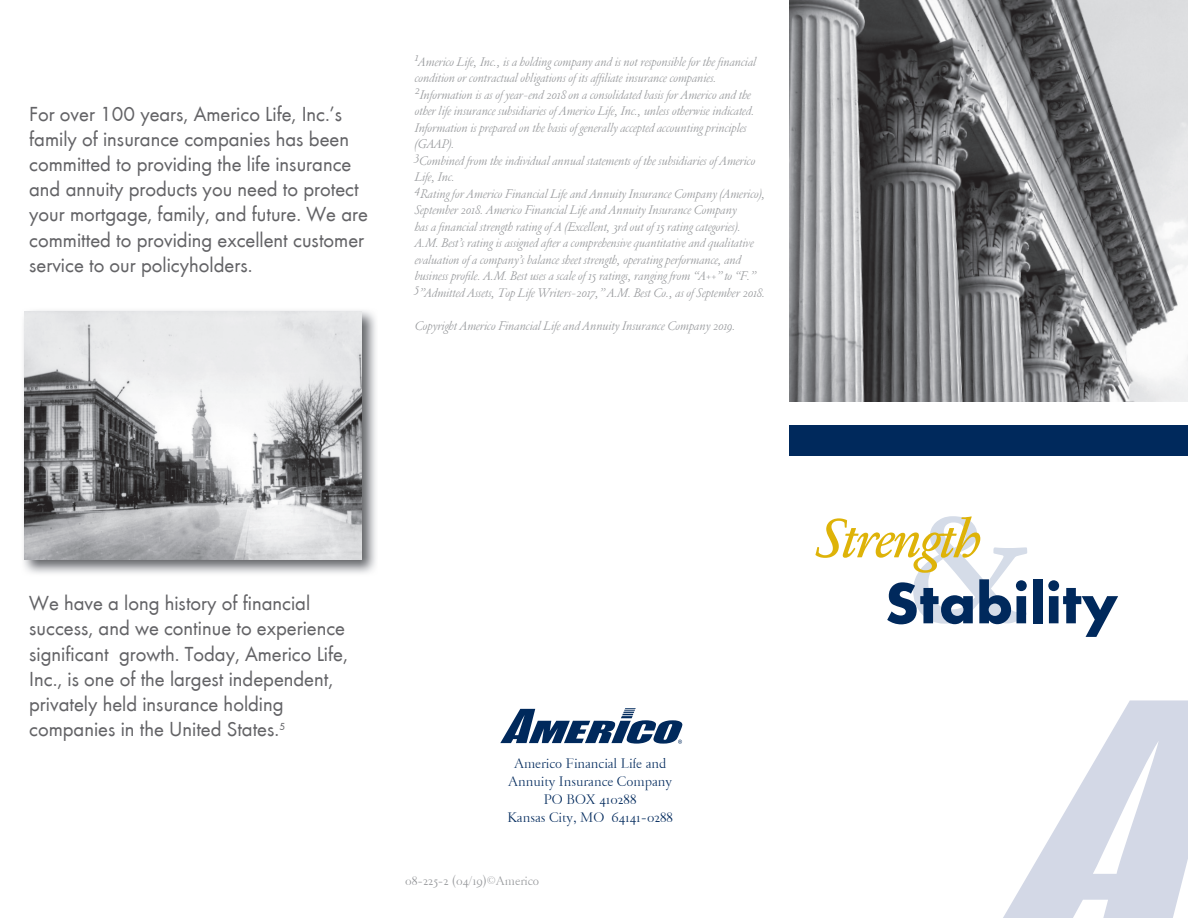
<style>
.page{position:relative;width:1188px;height:918px;background:#fff}
.page>*{position:absolute;margin:0;border:0;box-sizing:border-box;transform-origin:0 0}
.t1{font:600 190.5px "Garamond FB Text";color:#d5dce8;scale:.9 1}
.t2{font:700 60px "Futura T";color:#00295c}
.t3{font:60px "Garamond FB Text Semibld Ital";letter-spacing:-.05em;color:#deb308}
.t4{font:21px/25.2px "Futura T Boo";color:#636366}
.t5{font:300 15px/18px "Garamond FB Text";color:#00295c;text-align:center}
.t6{font:italic 300 13.5px/16.5px "Garamond FB Text";color:#939598}
.t7{font:300 13.5px "Garamond FB Text";color:#939598}
</style>
<div class="page">
<img style="left:790px;top:0;width:398px;height:401px">
<svg style="left:1003px;top:700px;width:185px;height:218px"></svg>
<div style="left:790px;top:425px;width:398px;height:30px;background:#00295c"></div>
<svg style="left:500px;top:708px;width:182px;height:36px"></svg>
<img style="left:23px;top:310px;width:353px;height:264px">
<img style="left:25px;top:312px;width:337px;height:248px">
<p class="t4" style="left:29px;top:101px;width:340px">For over 100 years, Americo Life, Inc.’s family of insurance companies has been committed to providing the life insurance and annuity products you need to protect your mortgage, family, and future. We are committed to providing excellent customer service to our policyholders.</p>
<p class="t6" style="left:415px;top:54px;width:352px">1Americo Life, Inc., is a holding company and is not responsible for the financial condition or contractual obligations of its affiliate insurance companies.<br>2Information is as of year-end 2018 on a consolidated basis for Americo and the other life insurance subsidiaries of Americo Life, Inc., unless otherwise indicated.<br>Information is prepared on the basis of generally accepted accounting principles (GAAP).<br>3Combined from the individual annual statements of the subsidiaries of Americo Life, Inc.<br>4Rating for Americo Financial Life and Annuity Insurance Company (Americo), September 2018. Americo Financial Life and Annuity Insurance Company<br>has a financial strength rating of A (Excellent, 3rd out of 15 rating categories).<br>A.M. Best’s rating is assigned after a comprehensive quantitative and qualitative evaluation of a company’s balance sheet strength, operating performance, and business profile. A.M. Best uses a scale of 15 ratings, ranging from “A++” to “F.” 5”Admitted Assets, Top Life Writers-2017,” A.M. Best Co., as of September 2018.</p>
<p class="t6" style="left:415px;top:318px;width:322px">Copyright Americo Financial Life and Annuity Insurance Company 2019.</p>
<h3 class="t4" style="left:29px;top:591px;width:320px">We have a long history of financial success, and we continue to experience significant growth. Today, Americo Life, Inc., is one of the largest independent, privately held insurance holding companies in the United States.<sup>5</sup></h3>
<p class="t5" style="left:507px;top:755px;width:167px">Americo Financial Life and<br>Annuity Insurance Company<br>PO BOX 410288<br>Kansas City, MO 64141-0288</p>
<p class="t7" style="left:405px;top:874px;width:136px">08-225-2 (04/19)©Americo</p>
<h1 class="t1" style="left:904px;top:466px;width:146px">&amp;</h1>
<h2 class="t3" style="left:816px;top:508px;width:167px">Strength</h2>
<h2 class="t2" style="left:885px;top:566px;width:235px">Stability</h2>
</div>
